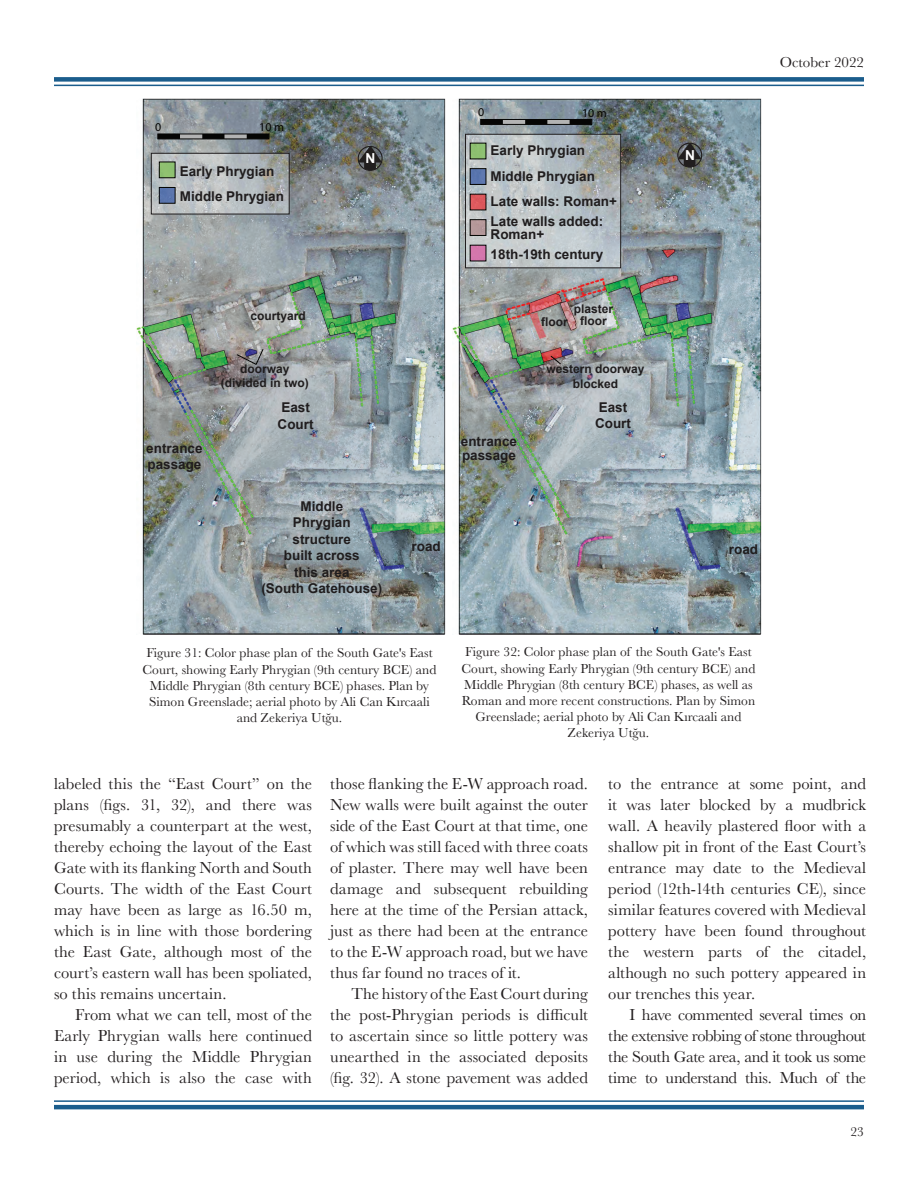
<style>
.page{position:relative;width:918px;height:1188px;background:#fff}
.page>*{position:absolute;margin:0;border:0;box-sizing:border-box;transform-origin:0 0}
.t1{font:16.5px/21px "Baskerville";color:#231f20;text-align:justify}
.t2{font:15px "Baskerville";color:#231f20}
.t3{font:700 13.8px "Arial";color:#fff}
.t4{font:13.5px/16.2px "Baskerville";color:#231f20;text-align:center}
.t5{font:700 13.5px/16.5px "Arial";color:#201d1e}
.t6{font:700 12px/13.5px "Arial";color:#201d1e;text-align:center}
.t7{font:12px "Myriad Pro";color:#050504}
</style>
<div class="page">
<div style="left:54px;top:77px;width:810px;height:5px;background:#1b5d8c"></div>
<hr style="left:54px;top:85px;width:810px;height:1px;background:#1b5d8c">
<hr style="left:54px;top:1100px;width:810px;height:2px;background:#1b5d8c">
<hr style="left:54px;top:1105px;width:810px;height:4px;background:#1b5d8c">
<img style="left:137px;top:99px;width:308px;height:535px">
<svg style="left:153px;top:155px;width:135px;height:57px;background:#b5babc"></svg>
<div style="left:159px;top:187px;width:16px;height:16px;background:#5974ad"></div>
<div style="left:159px;top:162px;width:16px;height:16px;background:#8fc070"></div>
<div style="left:358px;top:146px;width:25px;height:25px;border:1px solid #211e1e;border-radius:50%"></div>
<svg style="left:359px;top:146px;width:23px;height:24px"></svg>
<div style="left:151px;top:153px;width:139px;height:61px;border:1px solid #201d1e"></div>
<div style="left:158px;top:134px;width:111px;height:5px;background:#b3b3b3"></div>
<div style="left:158px;top:134px;width:22px;height:5px;background:#050504"></div>
<div style="left:202px;top:134px;width:22px;height:5px;background:#050504"></div>
<div style="left:247px;top:134px;width:22px;height:5px;background:#050504"></div>
<svg style="left:236px;top:348px;width:28px;height:17px"></svg>
<div style="left:159px;top:162px;width:16px;height:16px;border:1px solid #040503"></div>
<div style="left:159px;top:187px;width:16px;height:16px;border:1px solid #040503"></div>
<img style="left:453px;top:99px;width:309px;height:535px">
<svg style="left:467px;top:136px;width:152px;height:130px;background:#bac1c4"></svg>
<div style="left:470px;top:245px;width:16px;height:16px;background:#d576ac"></div>
<div style="left:470px;top:194px;width:16px;height:16px;background:#dd595d"></div>
<div style="left:470px;top:169px;width:16px;height:15px;background:#5a76ae"></div>
<div style="left:470px;top:143px;width:16px;height:16px;background:#8dc071"></div>
<div style="left:481px;top:119px;width:111px;height:5px;background:#b3b3b3"></div>
<div style="left:480px;top:119px;width:112px;height:6px;border:1px solid #050504"></div>
<div style="left:481px;top:119px;width:22px;height:5px;background:#050504"></div>
<div style="left:525px;top:119px;width:22px;height:5px;background:#050504"></div>
<div style="left:570px;top:119px;width:22px;height:5px;background:#050504"></div>
<div style="left:677px;top:143px;width:25px;height:25px;border:1px solid #211e1e;border-radius:50%"></div>
<svg style="left:678px;top:143px;width:23px;height:24px"></svg>
<div style="left:465px;top:134px;width:156px;height:134px;border:1px solid #201d1e"></div>
<div style="left:470px;top:168px;width:16px;height:17px;border:1px solid #040503"></div>
<div style="left:470px;top:220px;width:16px;height:15px;background:#b5989a"></div>
<div style="left:470px;top:219px;width:16px;height:17px;border:1px solid #040503"></div>
<svg style="left:550px;top:355px;width:11px;height:10px"></svg>
<p class="t7" style="left:155px;top:119px;width:8px">0</p>
<p class="t7" style="left:259px;top:120px;width:26px">10 m</p>
<p class="t5" style="left:180px;top:158px;width:106px;line-height:25.5px">Early Phrygian<br>Middle Phrygian</p>
<p class="t6" style="left:250px;top:310px;width:57px">courtyard</p>
<p class="t6" style="left:221px;top:363px;width:90px">doorway (divided in two)</p>
<p class="t5" style="left:146px;top:440px;width:58px">entrance passage</p>
<p class="t5" style="left:278px;top:400px;width:37px">East<br>Court</p>
<p class="t3" style="left:365px;top:149px;width:11px">N</p>
<p class="t5" style="left:261px;top:498px;width:122px;text-align:center">Middle<br>Phrygian<br>structure<br>built across<br>this area<br>(South Gatehouse)</p>
<p class="t7" style="left:478px;top:105px;width:8px">0</p>
<p class="t7" style="left:582px;top:105px;width:26px">10 m</p>
<p class="t5" style="left:491px;top:143px;width:96px">Early Phrygian</p>
<p class="t3" style="left:685px;top:146px;width:11px">N</p>
<p class="t5" style="left:491px;top:164px;width:128px;line-height:25.5px">Middle Phrygian<br>Late walls: Roman+</p>
<p class="t5" style="left:491px;top:215px;width:114px;line-height:13.5px">Late walls added:<br>Roman+</p>
<p class="t5" style="left:491px;top:246px;width:114px">18th-19th century</p>
<p class="t6" style="left:574px;top:304px;width:41px;line-height:12px">plaster floor</p>
<p class="t6" style="left:541px;top:316px;width:28px">floor</p>
<p class="t6" style="left:546px;top:361px;width:100px;line-height:15px">western doorway blocked</p>
<p class="t5" style="left:461px;top:435px;width:58px;line-height:13.5px">entrance passage</p>
<p class="t5" style="left:595px;top:399px;width:37px">East<br>Court</p>
<p class="t5" style="left:412px;top:538px;width:31px">road</p>
<p class="t5" style="left:729px;top:541px;width:31px">road</p>
<p class="t4" style="left:143px;top:645px;width:295px">Figure 31: Color phase plan of the South Gate's East Court, showing Early Phrygian (9th century BCE) and Middle Phrygian (8th century BCE) phases. Plan by Simon Greenslade; aerial photo by Ali Can Kırcaali and Zekeriya Utğu.</p>
<p class="t4" style="left:462px;top:644px;width:295px">Figure 32: Color phase plan of the South Gate's East Court, showing Early Phrygian (9th century BCE) and Middle Phrygian (8th century BCE) phases, as well as Roman and more recent constructions. Plan by Simon Greenslade; aerial photo by Ali Can Kırcaali and Zekeriya Utğu.</p>
<p class="t2" style="left:780px;top:53px;width:86px">October 2022</p>
<p class="t1" style="left:54px;top:773px;width:260px">labeled this the “East Court” on the plans (figs. 31, 32), and there was presumably a counterpart at the west, thereby echoing the layout of the East Gate with its flanking North and South Courts. The width of the East Court may have been as large as 16.50 m, which is in line with those bordering the East Gate, although most of the court’s eastern wall has been spoliated, so this remains uncertain.</p>
<p class="t1" style="left:54px;top:1004px;width:260px;text-indent:21px">From what we can tell, most of the Early Phrygian walls here continued in use during the Middle Phrygian period, which is also the case with</p>
<p class="t1" style="left:330px;top:773px;width:259px">those flanking the E-W approach road.<br>New walls were built against the outer side of the East Court at that time, one of which was still faced with three coats of plaster. There may well have been damage and subsequent rebuilding here at the time of the Persian attack, just as there had been at the entrance to the E-W approach road, but we have thus far found no traces of it.</p>
<p class="t1" style="left:330px;top:984px;width:259px;text-indent:21px">The history of the East Court during the post-Phrygian periods is difficult to ascertain since so little pottery was unearthed in the associated deposits (fig. 32). A stone pavement was added</p>
<p class="t1" style="left:608px;top:774px;width:259px">to the entrance at some point, and it was later blocked by a mudbrick wall. A heavily plastered floor with a shallow pit in front of the East Court’s entrance may date to the Medieval period (12th-14th centuries CE), since similar features covered with Medieval pottery have been found throughout the western parts of the citadel, although no such pottery appeared in our trenches this year.</p>
<p class="t1" style="left:608px;top:1005px;width:259px;text-indent:21px">I have commented several times on the extensive robbing of stone throughout the South Gate area, and it took us some time to understand this. Much of the</p>
<p class="t4" style="left:850px;top:1124px;width:15px">23</p>
</div>
